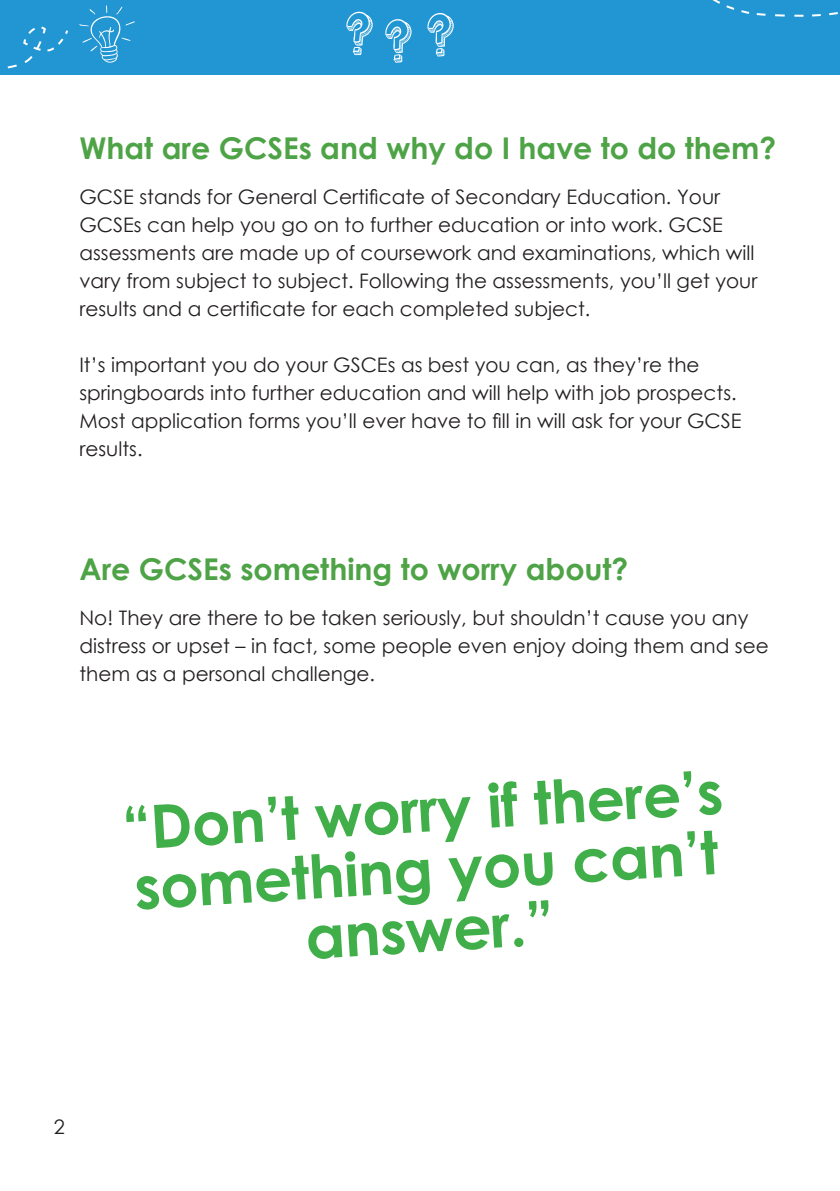
<style>
.page{position:relative;width:840px;height:1191px;background:#fff}
.page>*{position:absolute;margin:0;border:0;box-sizing:border-box;transform-origin:0 0}
.t1{font:700 60px/60px "Century Gothic";color:#40ae49;text-align:center}
.Head_2_x{font:700 30px "Century Gothic";color:#4ea346}
.Head_2_x-2{font:20px/28px "Century Gothic";color:#231f20}
</style>
<div class="page">
<div style="left:0;top:0;width:839px;height:74px;background:#2296d3"></div>
<svg style="left:385px;top:19px;width:26px;height:44px"></svg>
<svg style="left:427px;top:13px;width:26px;height:44px"></svg>
<svg style="left:346px;top:11px;width:27px;height:44px"></svg>
<svg style="left:7px;top:26px;width:61px;height:43px"></svg>
<svg style="left:700px;top:0;width:139px;height:75px"></svg>
<svg style="left:79px;top:5px;width:56px;height:58px"></svg>
<p class="Head_2_x" style="left:79px;top:125px;width:697px">What are GCSEs and why do I have to do them?</p>
<p class="Head_2_x-2" style="left:79px;top:182px;width:679px">GCSE stands for General Certificate of Secondary Education. Your GCSEs can help you go on to further education or into work. GCSE assessments are made up of coursework and examinations, which will vary from subject to subject. Following the assessments, you’ll get your results and a certificate for each completed subject.</p>
<p class="Head_2_x-2" style="left:79px;top:350px;width:663px">It’s important you do your GSCEs as best you can, as they’re the springboards into further education and will help with job prospects.<br>Most application forms you’ll ever have to fill in will ask for your GCSE results.</p>
<p class="Head_2_x" style="left:79px;top:546px;width:550px">Are GCSEs something to worry about?</p>
<p class="Head_2_x-2" style="left:79px;top:603px;width:690px">No! They are there to be taken seriously, but shouldn’t cause you any distress or upset – in fact, some people even enjoy doing them and see them as a personal challenge.</p>
<p class="t1" style="left:120px;top:798px;width:603px;rotate:-4deg">“Don’t worry if there’s something you can’t answer.”</p>
<p class="Head_2_x-2" style="left:54px;top:1112px;width:13px">2</p>
</div>
